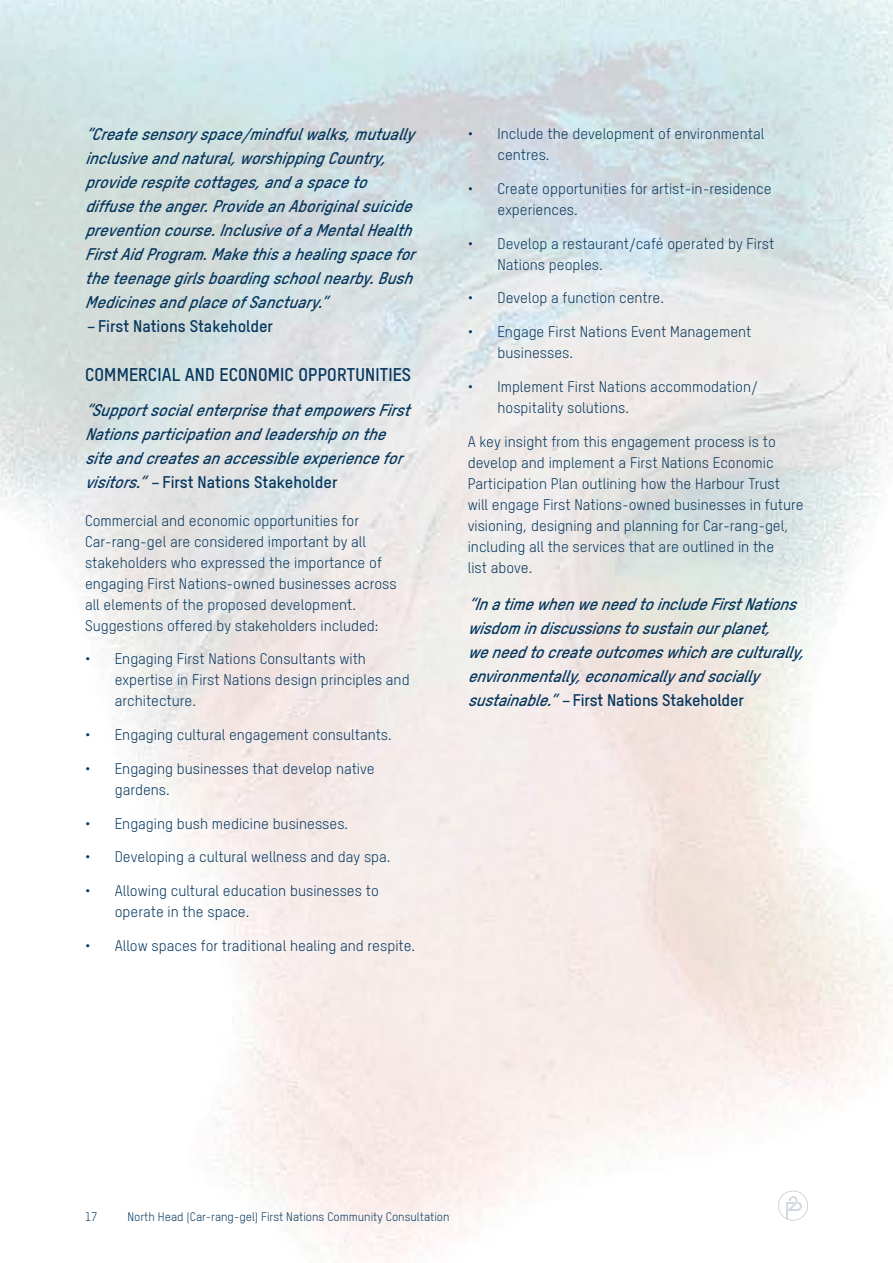
<style>
.page{position:relative;width:893px;height:1263px;background:#fff}
.page>*{position:absolute;margin:0;border:0;box-sizing:border-box;transform-origin:0 0}
.t1{font:18px "T Star Bold";letter-spacing:.01em;color:#06375e}
.t2{font:italic 16.5px/24px "T Star Bold";color:#06375e}
.t3{font:15px/21px "T Star Regular";color:#06375e}
.t4{font:12px "T Star Regular";color:#06375e}
.s1{font-style:normal}
</style>
<div class="page">
<svg style="left:778px;top:1191px;width:30px;height:29px"></svg>
<p class="t2" style="left:85px;top:122px;width:338px">“Createsensoryspace/mindfulwalks,mutually inclusiveandnatural,worshippingCountry, providerespitecottages,andaspaceto diffusetheanger.ProvideanAboriginalsuicide preventioncourse.InclusiveofaMentalHealth FirstAidProgram.Makethisahealingspacefor theteenagegirlsboardingschoolnearby.Bush MedicinesandplaceofSanctuary.”<br>–<span class="s1">First Nations Stakeholder</span></p>
<p class="t1" style="left:85px;top:363px;width:328px">COMMERCIAL AND ECONOMIC OPPORTUNITIES</p>
<p class="t2" style="left:85px;top:397px;width:333px">“SupportsocialenterprisethatempowersFirst Nationsparticipationandleadershiponthe siteandcreatesanaccessibleexperiencefor visitors.”–<span class="s1">First Nations Stakeholder</span></p>
<p class="t3" style="left:85px;top:510px;width:313px">Commercial and economic opportunities for Car-rang-gel are considered important by all stakeholders who expressed the importance of engaging First Nations-owned businesses across all elements of the proposed development.<br>Suggestions offered by stakeholders included:</p>
<p class="t3" style="left:115px;top:648px;width:296px;text-indent:-30px">• Engaging First Nations Consultants with expertise in First Nations design principles and architecture.</p>
<p class="t3" style="left:85px;top:724px;width:308px">• Engaging cultural engagement consultants.</p>
<p class="t3" style="left:115px;top:758px;width:261px;text-indent:-30px">• Engaging businesses that develop native gardens.</p>
<p class="t3" style="left:85px;top:813px;width:265px">• Engaging bush medicine businesses.</p>
<p class="t3" style="left:85px;top:846px;width:307px">• Developing a cultural wellness and day spa.</p>
<p class="t3" style="left:115px;top:880px;width:266px;text-indent:-30px">• Allowing cultural education businesses to operate in the space.</p>
<p class="t3" style="left:85px;top:935px;width:332px">• Allow spaces for traditional healing and respite.</p>
<p class="t3" style="left:497px;top:123px;width:268px;text-indent:-30px">• Include the development of environmental centres.</p>
<p class="t3" style="left:497px;top:178px;width:276px;text-indent:-30px">• Create opportunities for artist-in-residence experiences.</p>
<p class="t3" style="left:497px;top:233px;width:278px;text-indent:-30px">• Develop a restaurant/café operated by First<br>Nations peoples.</p>
<p class="t3" style="left:468px;top:287px;width:198px">• Develop a function centre.</p>
<p class="t3" style="left:497px;top:321px;width:255px;text-indent:-30px">• Engage First Nations Event Management businesses.</p>
<p class="t3" style="left:497px;top:376px;width:262px;text-indent:-30px">• Implement First Nations accommodation/ hospitality solutions.</p>
<p class="t3" style="left:468px;top:431px;width:337px">A key insight from this engagement process is to develop and implement a First Nations Economic Participation Plan outlining how the Harbour Trust will engage First Nations-owned businesses in future visioning, designing and planning for Car-rang-gel, including all the services that are outlined in the<br>list above.</p>
<p class="t2" style="left:468px;top:591px;width:345px">“InatimewhenweneedtoincludeFirstNations wisdomindiscussionstosustainourplanet, weneedtocreateoutcomeswhichareculturally, environmentally,economicallyandsocially sustainable.”–<span class="s1">First Nations Stakeholder</span></p>
<p class="t4" style="left:85px;top:1209px;width:14px">17</p>
<p class="t4" style="left:128px;top:1209px;width:324px">North Head (Car-rang-gel) First Nations Community Consultation</p>
</div>
